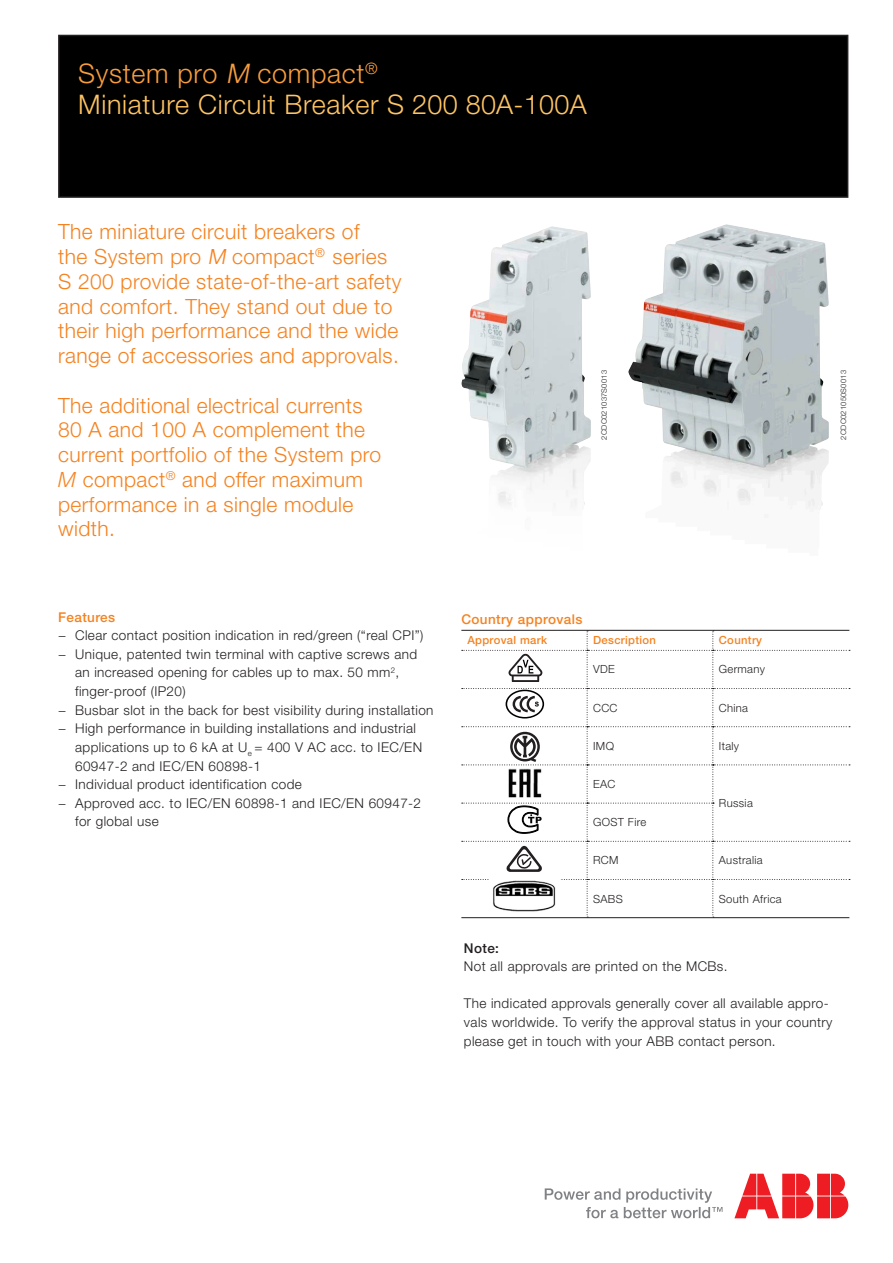
<style>
.page{position:relative;width:893px;height:1263px;background:#fff}
.page>*{position:absolute;margin:0;border:0;box-sizing:border-box;transform-origin:0 0}
.t1{font:300 27px "Helvetica Neue LT Std";letter-spacing:.025em;color:#fec463}
.t2{font:300 27px "Helvetica Neue LT Pro";letter-spacing:.025em;color:#f89d3d}
.t3{font:300 21px/24.8px "Helvetica Neue LT Std";letter-spacing:.02em;color:#f58220}
.t4{font:300 13.5px/18.6px "Helvetica Neue LT Std";letter-spacing:.03em;color:#231f20}
.t5{font:500 13.5px "Helvetica Neue LT Std";letter-spacing:.03em;color:#f58220}
.t6{font:500 13.5px "Helvetica Neue LT Pro";letter-spacing:.03em;color:#f58220}
.t7{font:500 13.5px "Helvetica Neue LT Std";color:#231f20}
.t8{font:300 11.25px "Helvetica Neue LT Std";letter-spacing:.03em;color:#231f20}
.t9{font:500 11.25px "Helvetica Neue LT Std";letter-spacing:.03em;color:#f58220}
.t10{font:300 7.5px "Helvetica Neue LT Std";letter-spacing:.03em;color:#231f20}
.s1{font-style:italic}
.s2{font-family:"Helvetica Neue";font-style:italic}
</style>
<div class="page">
<div style="left:59px;top:35px;width:789px;height:162px;background:#000"></div>
<div style="left:58px;top:35px;width:790px;height:163px;border:2px solid #231f20"></div>
<svg style="left:545px;top:1188px;width:177px;height:30px"></svg>
<svg style="left:734px;top:1174px;width:114px;height:44px"></svg>
<img style="left:628px;top:224px;width:201px;height:294px">
<img style="left:462px;top:226px;width:129px;height:281px">
<hr style="left:461px;top:630px;width:126px;height:1px;background:#231f20">
<hr style="left:461px;top:917px;width:126px;height:1px;background:#231f20">
<svg style="left:462px;top:630px;width:388px;height:288px"></svg>
<img style="left:489px;top:880px;width:70px;height:34px">
<img style="left:506px;top:768px;width:36px;height:30px">
<h1 class="t2" style="left:78px;top:57px;width:301px">System pro <span class="s1">M</span> compact<sup>®</sup></h1>
<h1 class="t1" style="left:78px;top:88px;width:510px">Miniature Circuit Breaker S 200 80A-100A</h1>
<h2 class="t3" style="left:58px;top:219px;width:345px">The miniature circuit breakers of<br>the System pro <span class="s1">M</span> compact<sup>®</sup> series S 200 provide state-of-the-art safety and comfort. They stand out due to their high performance and the wide range of accessories and approvals.</h2>
<h2 class="t3" style="left:58px;top:392px;width:325px">The additional electrical currents<br>80 A and 100 A complement the current portfolio of the System pro<br><span class="s2">M</span> compact<sup>®</sup> and offer maximum performance in a single module width.</h2>
<p class="t10" style="left:600px;top:440px;width:71px;rotate:-90deg">2CDC021037S0013</p>
<p class="t10" style="left:839px;top:440px;width:71px;rotate:-90deg">2CDC021050S0013</p>
<p class="t6" style="left:58px;top:609px;width:59px">Features</p>
<p class="t4" style="left:58px;top:626px;width:367px">− Clear contact position indication in red/green (“real CPI”)</p>
<p class="t4" style="left:58px;top:644px;width:361px">− Unique, patented twin terminal with captive screws and</p>
<p class="t4" style="left:75px;top:663px;width:326px">an increased opening for cables up to max. 50 mm<sup>2</sup>,</p>
<p class="t4" style="left:75px;top:682px;width:112px">finger-proof (IP20)</p>
<p class="t4" style="left:58px;top:700px;width:377px">− Busbar slot in the back for best visibility during installation</p>
<p class="t4" style="left:58px;top:719px;width:359px">− High performance in building installations and industrial</p>
<p class="t4" style="left:75px;top:737px;width:349px">applications up to 6 kA at U<sub>e</sub> = 400 V AC acc. to IEC/EN</p>
<p class="t4" style="left:75px;top:756px;width:187px">60947-2 and IEC/EN 60898-1</p>
<p class="t4" style="left:58px;top:775px;width:245px">− Individual product identification code</p>
<p class="t4" style="left:58px;top:793px;width:365px">− Approved acc. to IEC/EN 60898-1 and IEC/EN 60947-2</p>
<p class="t4" style="left:75px;top:812px;width:85px">for global use</p>
<p class="t5" style="left:461px;top:611px;width:123px">Country approvals</p>
<p class="t9" style="left:467px;top:634px;width:81px">Approval mark</p>
<p class="t9" style="left:593px;top:634px;width:64px">Description</p>
<p class="t9" style="left:719px;top:634px;width:45px">Country</p>
<p class="t8" style="left:593px;top:662px;width:23px">VDE</p>
<p class="t8" style="left:719px;top:662px;width:48px">Germany</p>
<p class="t8" style="left:593px;top:701px;width:26px">CCC</p>
<p class="t8" style="left:719px;top:701px;width:31px">China</p>
<p class="t8" style="left:593px;top:739px;width:22px">IMQ</p>
<p class="t8" style="left:719px;top:739px;width:22px">Italy</p>
<p class="t8" style="left:593px;top:777px;width:24px">EAC</p>
<p class="t8" style="left:719px;top:796px;width:35px">Russia</p>
<p class="t8" style="left:593px;top:815px;width:55px">GOST Fire</p>
<p class="t8" style="left:593px;top:853px;width:27px">RCM</p>
<p class="t8" style="left:719px;top:853px;width:45px">Australia</p>
<p class="t8" style="left:593px;top:892px;width:31px">SABS</p>
<p class="t8" style="left:719px;top:892px;width:64px">South Africa</p>
<p class="t7" style="left:464px;top:940px;width:37px">Note:</p>
<p class="t4" style="left:464px;top:957px;width:265px">Not all approvals are printed on the MCBs.</p>
<p class="t4" style="left:464px;top:994px;width:370px">The indicated approvals generally cover all available appro&shy;vals worldwide. To verify the approval status in your country please get in touch with your ABB contact person.</p>
</div>
